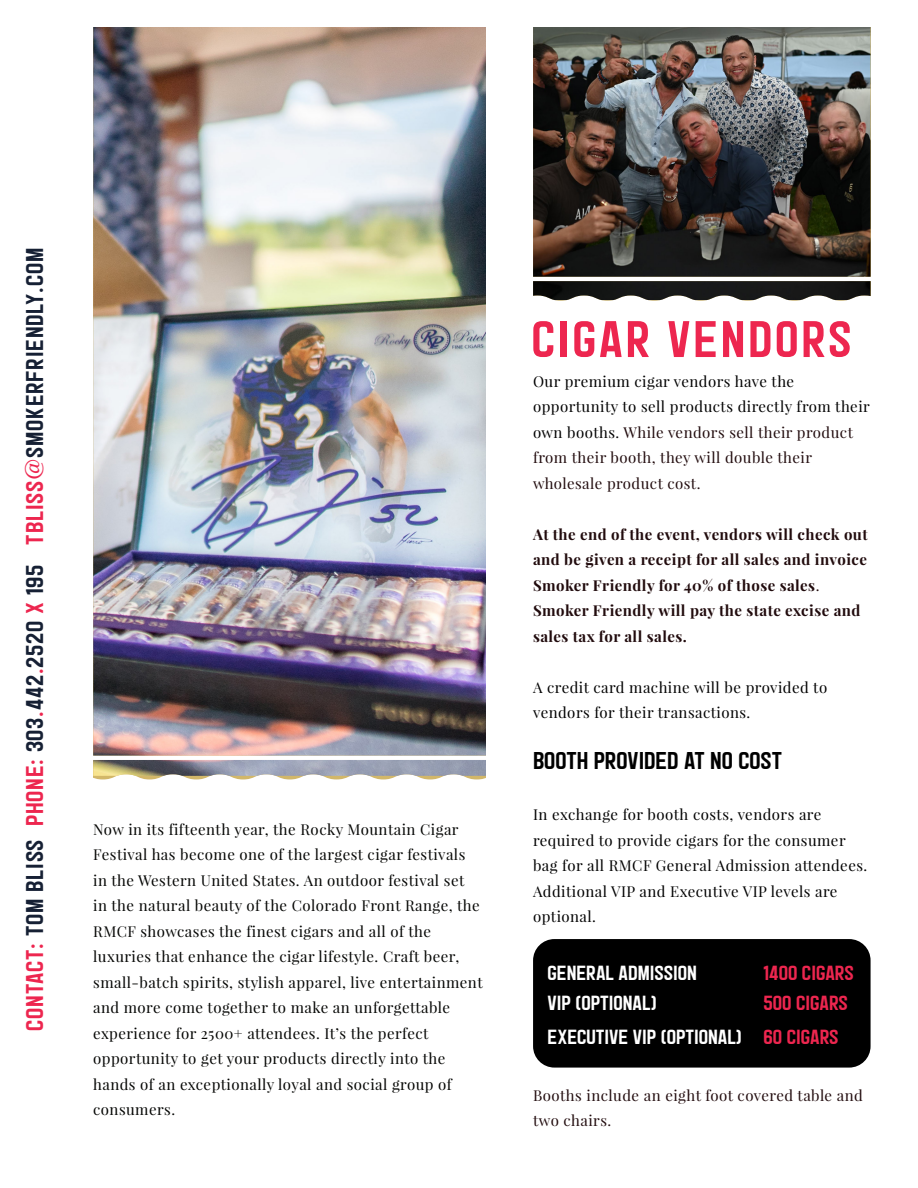
<style>
.page{position:relative;width:918px;height:1188px;background:#fff}
.page>*{position:absolute;margin:0;border:0;box-sizing:border-box;transform-origin:0 0}
.t1{font:57px "Corner Deli T";letter-spacing:.05em;color:#ed264f}
.t2{font:27px "Corner Deli T";letter-spacing:.03em;color:#162034}
.t3{font:27px "Corner Deli T";color:#000}
.Sub_Titles{font:22.8px "Corner Deli T";color:#fff}
.Body{font:22.8px "Corner Deli T";color:#fff}
.Body-2{font:22.8px "Corner Deli T";color:#ed264f}
.Body_Copy{font:15px/25.5px "Playfair Display";letter-spacing:.03em;color:#040503}
.Body_Copy-2{font:15px/25.5px "Playfair Display";letter-spacing:.03em;color:#000}
.Body_Copy-3{font:15px/25.5px "Playfair Display";letter-spacing:.03em;color:#210b0d}
.Body_Copy-4{font:700 15px/25.5px "Playfair Display";letter-spacing:.03em;color:#210b0d;text-align:justify}
.s1{color:#ed264f}
.s2{font-family:"Cochin";color:#ed264f}
.s3{color:#000}
.s4{font-weight:400}
</style>
<div class="page">
<img style="left:93px;top:27px;width:393px;height:749px">
<img style="left:533px;top:27px;width:338px;height:273px">
<div style="left:533px;top:939px;width:338px;height:129px;background:#000;border-radius:21px"></div>
<h2 class="t2" style="left:19px;top:1030px;width:784px;rotate:-90deg"><span class="s1">CONTACT:</span> TOM BLISS <span class="s1">PHONE:</span> 303<span class="s1">.</span>442<span class="s1">.</span>2520 <span class="s1">X</span> 195 <span class="s1">TBLISS</span><span class="s2">@</span>SMOKERFRIENDLY.COM</h2>
<p class="Body_Copy" style="left:93px;top:816px;width:388px">Now in its fifteenth year, the Rocky Mountain Cigar Festival has become one of the largest cigar festivals in the Western United States. An outdoor festival set in the natural beauty of the Colorado Front Range, the RMCF showcases the finest cigars and all of the</p>
<p class="Body_Copy" style="left:93px;top:944px;width:391px">luxuries that enhance the cigar lifestyle. Craft beer, small-batch spirits, stylish apparel, live entertainment and more come together to make an unforgettable</p>
<p class="Body_Copy" style="left:93px;top:1020px;width:337px">experience for 2500+ attendees. It’s the perfect</p>
<p class="Body_Copy" style="left:93px;top:1046px;width:360px">opportunity to get your products directly into the hands of an exceptionally loyal and social group of consumers.</p>
<p class="t1" style="left:532px;top:306px;width:321px">CIGAR VENDORS</p>
<p class="Body_Copy-2" style="left:533px;top:368px;width:263px">Our premium cigar vendors have the</p>
<p class="Body_Copy-3" style="left:533px;top:394px;width:338px"><span class="s3">opportunity to sell products directly from their own booths.</span> While vendors sell their product from their booth, they will double their</p>
<p class="Body_Copy-3" style="left:533px;top:470px;width:169px">wholesale product cost.</p>
<p class="Body_Copy-4" style="left:533px;top:521px;width:336px">At the end of the event, vendors will check out and be given a receipt for all sales and invoice Smoker Friendly for 40% of those sales<span class="s4">.</span></p>
<p class="Body_Copy-4" style="left:533px;top:598px;width:329px">Smoker Friendly will pay the state excise and sales tax for all sales.</p>
<p class="Body_Copy-2" style="left:533px;top:674px;width:296px">A credit card machine will be provided to</p>
<p class="Body_Copy-2" style="left:533px;top:700px;width:219px">vendors for their transactions.</p>
<p class="t3" style="left:533px;top:745px;width:250px">BOOTH PROVIDED AT NO COST</p>
<p class="Body_Copy-2" style="left:533px;top:802px;width:290px">In exchange for booth costs, vendors are</p>
<p class="Body_Copy-2" style="left:533px;top:827px;width:336px">required to provide cigars for the consumer bag for all RMCF General Admission attendees.<br>Additional VIP and Executive VIP levels are optional.</p>
<p class="Body" style="left:548px;top:959px;width:151px">GENERAL ADMISSION</p>
<p class="Body-2" style="left:764px;top:959px;width:92px">1400 CIGARS</p>
<p class="Body" style="left:548px;top:990px;width:111px">VIP (OPTIONAL)</p>
<p class="Body-2" style="left:764px;top:990px;width:86px">500 CIGARS</p>
<p class="Sub_Titles" style="left:548px;top:1023px;width:293px">EXECUTIVE VIP (OPTIONAL) <span class="s1">60 CIGARS</span></p>
<p class="Body_Copy-3" style="left:533px;top:1082px;width:331px">Booths include an eight foot covered table and two chairs.</p>
</div>
